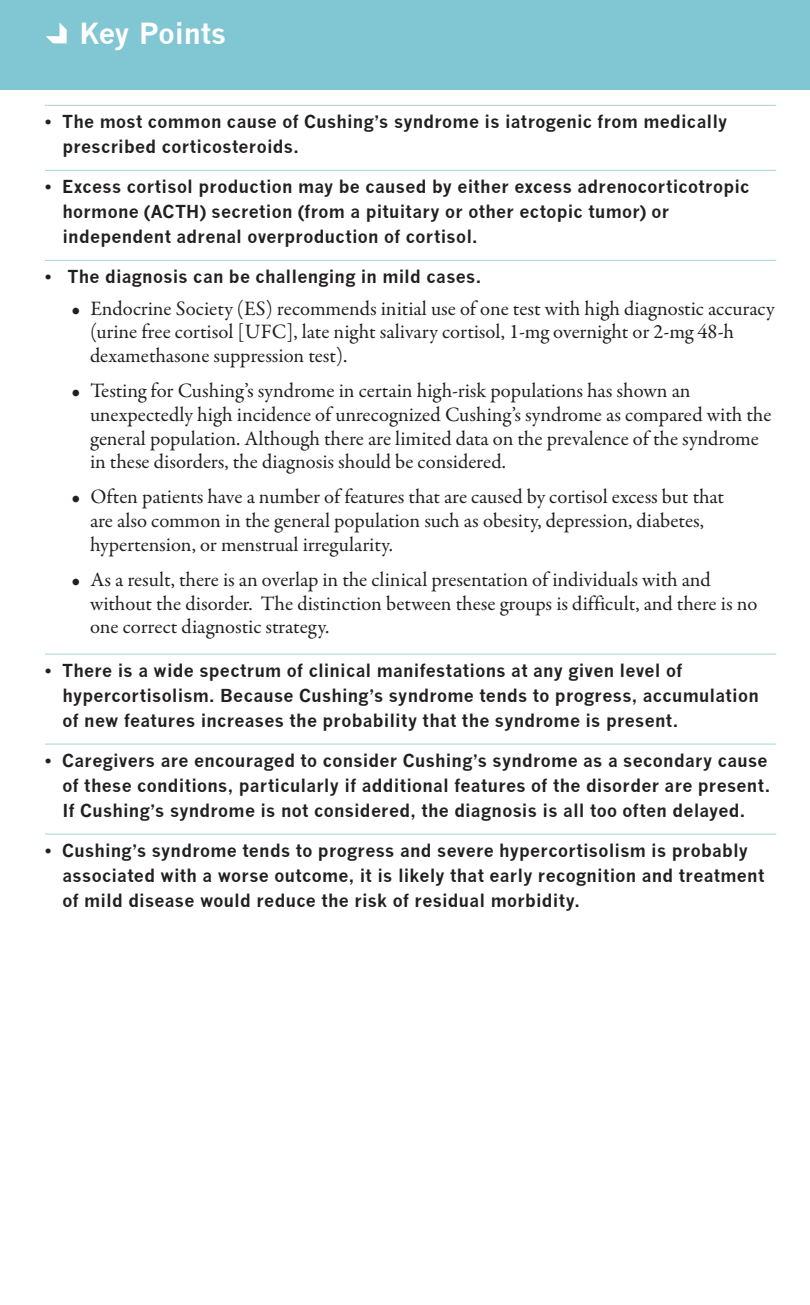
<style>
.page{position:relative;width:810px;height:1305px;background:#fff}
.page>*{position:absolute;margin:0;border:0;box-sizing:border-box;transform-origin:0 0}
.t1{font:700 28.5px "News Gothic";color:#fff}
.t2{font:20.5px/23.8px "Garamond Premr Pro";color:#231f20}
.t3{font:700 17.5px/25px "News Gothic";letter-spacing:.015em;color:#231f20}
</style>
<div class="page">
<hr style="left:45px;top:105px;width:731px;height:1px;background:#a8d2d6">
<hr style="left:45px;top:170px;width:731px;height:1px;background:#a8d2d6">
<hr style="left:45px;top:260px;width:731px;height:1px;background:#a8d2d6">
<hr style="left:45px;top:654px;width:731px;height:1px;background:#a8d2d6">
<hr style="left:45px;top:744px;width:731px;height:1px;background:#a8d2d6">
<hr style="left:45px;top:834px;width:731px;height:1px;background:#a8d2d6">
<div style="left:0;top:0;width:810px;height:90px;background:#81c7d3"></div>
<svg style="left:46px;top:22px;width:21px;height:21px"></svg>
<h1 class="t1" style="left:80px;top:16px;width:148px">Key Points</h1>
<p class="t3" style="left:62px;top:109px;width:666px;text-indent:-18px">• The most common cause of Cushing’s syndrome is iatrogenic from medically prescribed corticosteroids.</p>
<p class="t3" style="left:62px;top:174px;width:689px;text-indent:-18px">• Excess cortisol production may be caused by either excess adrenocorticotropic hormone (ACTH) secretion (from a pituitary or other ectopic tumor) or independent adrenal overproduction of cortisol.</p>
<p class="t3" style="left:45px;top:264px;width:438px">• The diagnosis can be challenging in mild cases.</p>
<p class="t2" style="left:90px;top:297px;width:686px;text-indent:-19px">• Endocrine Society (ES) recommends initial use of one test with high diagnostic accuracy (urine free cortisol [UFC], late night salivary cortisol, 1-mg overnight or 2-mg 48-h dexamethasone suppression test).</p>
<p class="t2" style="left:90px;top:379px;width:683px;text-indent:-19px">• Testing for Cushing’s syndrome in certain high-risk populations has shown an unexpectedly high incidence of unrecognized Cushing’s syndrome as compared with the general population. Although there are limited data on the prevalence of the syndrome in these disorders, the diagnosis should be considered.</p>
<p class="t2" style="left:90px;top:485px;width:636px;text-indent:-19px">• Often patients have a number of features that are caused by cortisol excess but that are also common in the general population such as obesity, depression, diabetes, hypertension, or menstrual irregularity.</p>
<p class="t2" style="left:90px;top:568px;width:669px;text-indent:-19px">• As a result, there is an overlap in the clinical presentation of individuals with and without the disorder. The distinction between these groups is difficult, and there is no one correct diagnostic strategy.</p>
<p class="t3" style="left:62px;top:658px;width:698px;text-indent:-18px">• There is a wide spectrum of clinical manifestations at any given level of hypercortisolism. Because Cushing’s syndrome tends to progress, accumulation of new features increases the probability that the syndrome is present.</p>
<p class="t3" style="left:62px;top:748px;width:709px;text-indent:-18px">• Caregivers are encouraged to consider Cushing’s syndrome as a secondary cause of these conditions, particularly if additional features of the disorder are present.<br>If Cushing’s syndrome is not considered, the diagnosis is all too often delayed.</p>
<p class="t3" style="left:62px;top:838px;width:703px;text-indent:-18px">• Cushing’s syndrome tends to progress and severe hypercortisolism is probably associated with a worse outcome, it is likely that early recognition and treatment of mild disease would reduce the risk of residual morbidity.</p>
</div>
